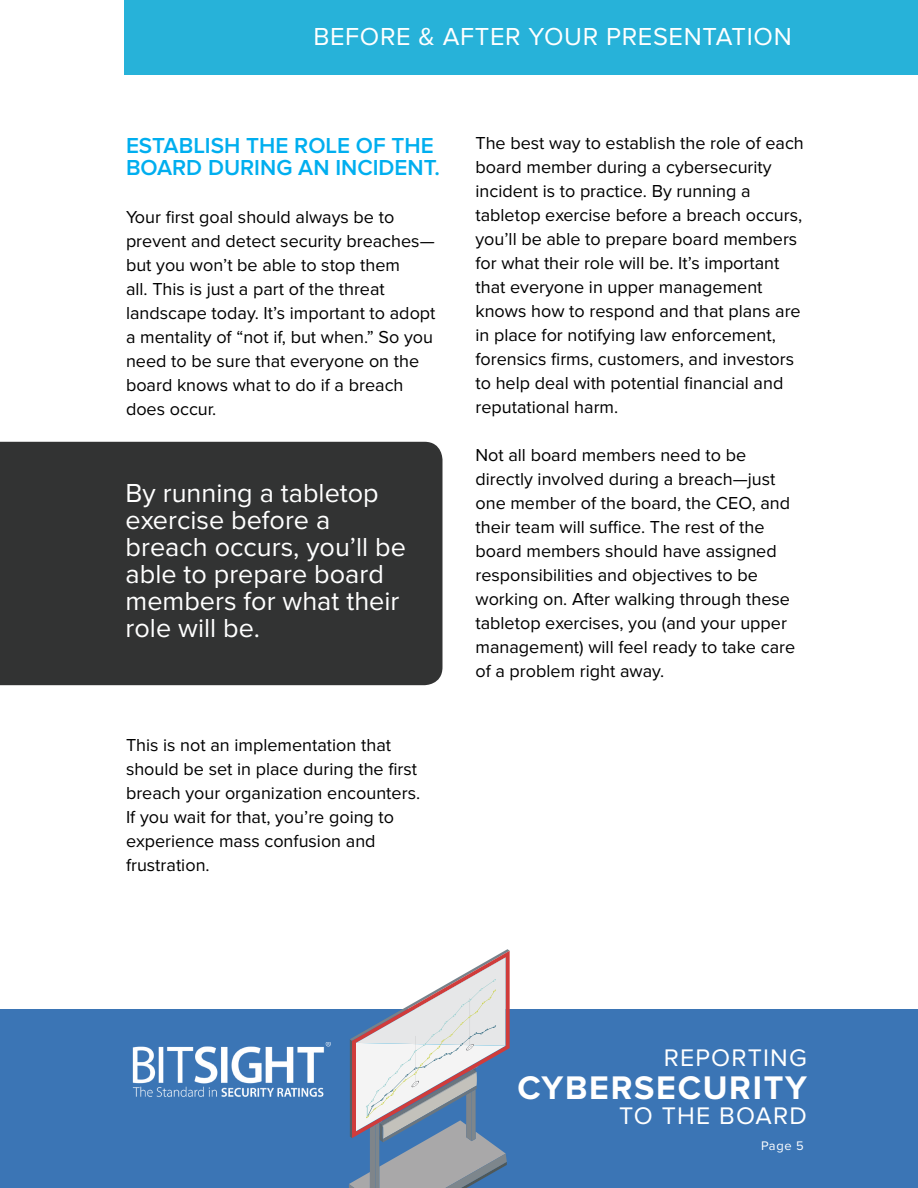
<style>
.page{position:relative;width:918px;height:1188px;background:#fff}
.page>*{position:absolute;margin:0;border:0;box-sizing:border-box;transform-origin:0 0}
.t1{font:700 33.9px "Proxima Nova";letter-spacing:.05em;color:#fff}
.t2{font:27px/27px "Proxima Nova";color:#fff}
.t3{font:25.5px "Proxima Nova";letter-spacing:.025em;color:#fff}
.t4{font:24.9px "Proxima Nova";letter-spacing:.05em;color:#fff}
.t5{font:600 22.5px/22.5px "Proxima Nova";color:#00aeef}
.t6{font:18px/24px "Proxima Nova";color:#000}
.t7{font:12.9px "Proxima Nova";color:#fff}
</style>
<div class="page">
<div style="left:0;top:1009px;width:918px;height:179px;background:#3b75b5"></div>
<svg style="left:349px;top:949px;width:161px;height:239px"></svg>
<img style="left:132px;top:1042px;width:199px;height:55px">
<div style="left:124px;top:0;width:794px;height:74px;background:#27b2d9"></div>
<div style="left:0;top:442px;width:443px;height:243px;background:#323333"></div>
<h3 class="t3" style="left:313px;top:22px;width:480px">BEFORE &amp; AFTER YOUR PRESENTATION</h3>
<p class="t5" style="left:126px;top:134px;width:316px">ESTABLISH THE ROLE OF THE<br>BOARD DURING AN INCIDENT.</p>
<p class="t6" style="left:126px;top:205px;width:311px">Your first goal should always be to prevent and detect security breaches— but you won’t be able to stop them<br>all. This is just a part of the threat landscape today. It’s important to adopt a mentality of “not if, but when.” So you need to be sure that everyone on the board knows what to do if a breach does occur.</p>
<h2 class="t2" style="left:126px;top:480px;width:282px">By running a tabletop exercise before a breach occurs, you’ll be able to prepare board members for what their role will be.</h2>
<p class="t6" style="left:126px;top:733px;width:296px">This is not an implementation that should be set in place during the first breach your organization encounters.<br>If you wait for that, you’re going to experience mass confusion and frustration.</p>
<p class="t6" style="left:475px;top:131px;width:330px">The best way to establish the role of each board member during a cybersecurity incident is to practice. By running a tabletop exercise before a breach occurs, you’ll be able to prepare board members for what their role will be. It’s important that everyone in upper management knows how to respond and that plans are in place for notifying law enforcement, forensics firms, customers, and investors to help deal with potential financial and reputational harm.</p>
<p class="t6" style="left:475px;top:443px;width:321px">Not all board members need to be directly involved during a breach—just one member of the board, the CEO, and their team will suffice. The rest of the board members should have assigned responsibilities and objectives to be working on. After walking through these tabletop exercises, you (and your upper management) will feel ready to take care of a problem right away.</p>
<h3 class="t4" style="left:664px;top:1043px;width:145px">REPORTING</h3>
<h1 class="t1" style="left:517px;top:1068px;width:291px">CYBERSECURITY</h1>
<h3 class="t4" style="left:619px;top:1101px;width:189px">TO THE BOARD</h3>
<p class="t7" style="left:761px;top:1138px;width:44px">Page 5</p>
</div>
